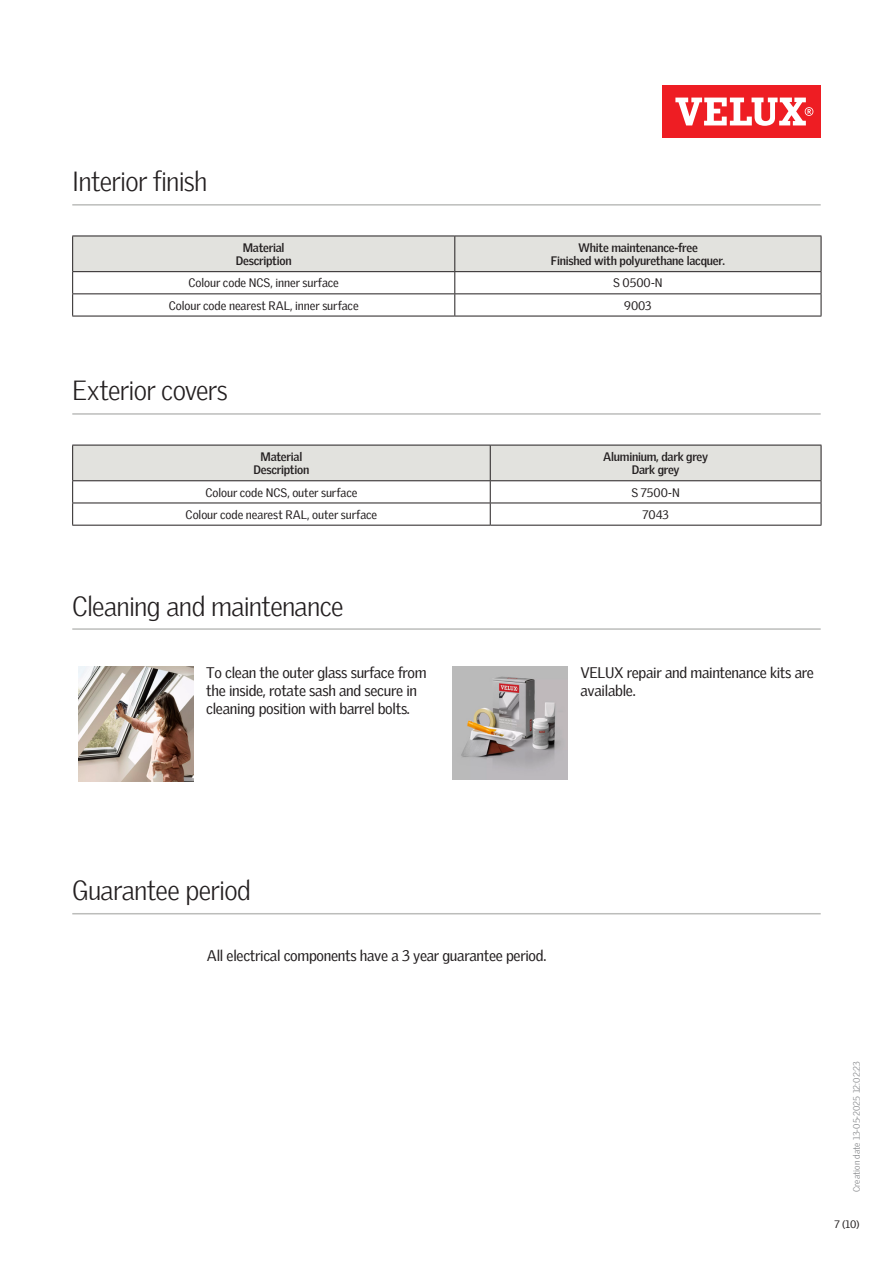
<style>
.page{position:relative;width:893px;height:1263px;background:#fff}
.page>*{position:absolute;margin:0;border:0;box-sizing:border-box;transform-origin:0 0}
.Headline_With_Line_B{font:300 27px "Velux Gothic";letter-spacing:-.025em;color:#231f20}
.Body_Regular{font:15px/18px "Velux Gothic";letter-spacing:-.02em;color:#231f20}
.TableText{font:12px "Velux Gothic";letter-spacing:-.005em;color:#231f20}
.TableHeader{font:700 12px/13.5px "Velux Gothic";letter-spacing:-.02em;color:#231f20;text-align:center}
.t1{font:10.5px "Velux Gothic";color:#231f20}
.t2{font:300 9px "Velux Gothic";color:#7c7e81}
</style>
<div class="page">
<div style="left:662px;top:85px;width:159px;height:53px;background:#ee1d23"></div>
<svg style="left:675px;top:98px;width:138px;height:28px"></svg>
<hr style="left:72px;top:204px;width:749px;height:2px;background:#bcbdbb">
<hr style="left:72px;top:413px;width:749px;height:2px;background:#bcbdbb">
<hr style="left:72px;top:628px;width:749px;height:2px;background:#bcbdbb">
<hr style="left:72px;top:316px;width:383px;height:1px;background:#231f20">
<svg style="left:72px;top:236px;width:750px;height:80px"></svg>
<hr style="left:455px;top:316px;width:366px;height:1px;background:#231f20">
<hr style="left:72px;top:525px;width:418px;height:1px;background:#231f20">
<svg style="left:72px;top:445px;width:750px;height:80px"></svg>
<hr style="left:490px;top:525px;width:331px;height:1px;background:#231f20">
<img style="left:79px;top:666px;width:114px;height:115px">
<img style="left:453px;top:666px;width:115px;height:113px">
<hr style="left:72px;top:913px;width:749px;height:1px;background:#bcbdbb">
<p class="Headline_With_Line_B" style="left:72px;top:161px;width:137px">Interior finish</p>
<p class="TableHeader" style="left:236px;top:240px;width:57px">Material<br>Description</p>
<p class="TableHeader" style="left:551px;top:240px;width:176px">White maintenance-free<br>Finished with polyurethane lacquer.</p>
<p class="TableText" style="left:189px;top:274px;width:152px">Colour code NCS, inner surface</p>
<p class="TableText" style="left:613px;top:274px;width:51px">S 0500-N</p>
<p class="TableText" style="left:169px;top:296px;width:191px">Colour code nearest RAL, inner surface</p>
<p class="TableText" style="left:624px;top:296px;width:29px">9003</p>
<p class="Headline_With_Line_B" style="left:72px;top:370px;width:157px">Exterior covers</p>
<p class="TableHeader" style="left:254px;top:449px;width:57px">Material<br>Description</p>
<p class="TableHeader" style="left:603px;top:449px;width:106px">Aluminium, dark grey<br>Dark grey</p>
<p class="TableText" style="left:205px;top:483px;width:153px">Colour code NCS, outer surface</p>
<p class="TableText" style="left:631px;top:483px;width:50px">S 7500-N</p>
<p class="TableText" style="left:186px;top:505px;width:193px">Colour code nearest RAL, outer surface</p>
<p class="TableText" style="left:643px;top:505px;width:28px">7043</p>
<p class="Headline_With_Line_B" style="left:72px;top:585px;width:273px">Cleaning and maintenance</p>
<p class="Body_Regular" style="left:206px;top:662px;width:222px">To clean the outer glass surface from the inside, rotate sash and secure in cleaning position with barrel bolts.</p>
<p class="Body_Regular" style="left:580px;top:662px;width:235px">VELUX repair and maintenance kits are available.</p>
<p class="Headline_With_Line_B" style="left:72px;top:870px;width:180px">Guarantee period</p>
<p class="Body_Regular" style="left:207px;top:945px;width:341px">All electrical components have a 3 year guarantee period.</p>
<p class="t2" style="left:850px;top:1192px;width:132px;rotate:-90deg">Creation date 13-05-2025 12:02:23</p>
<p class="t1" style="left:834px;top:1216px;width:27px">7 (10)</p>
</div>
